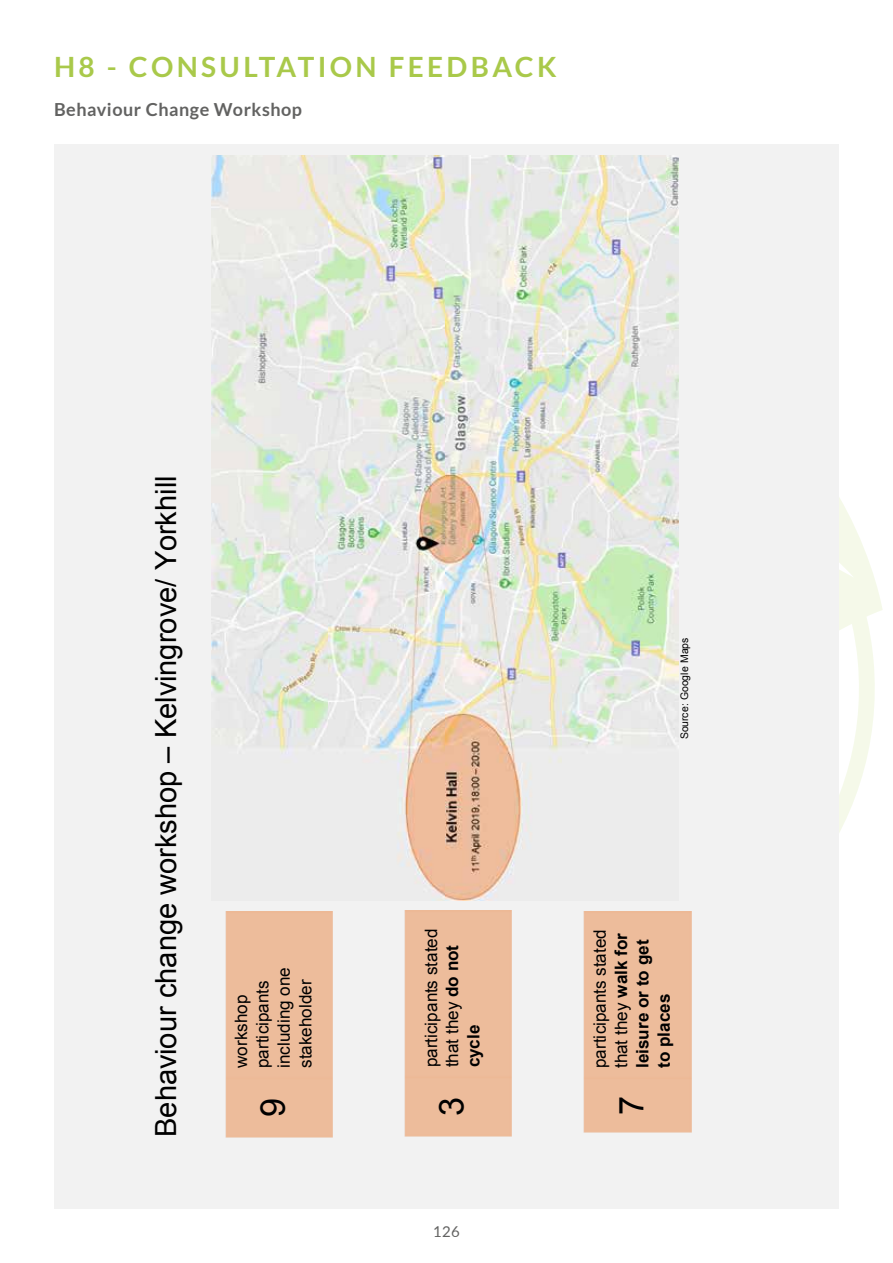
<style>
.page{position:relative;width:893px;height:1263px;background:#fff}
.page>*{position:absolute;margin:0;border:0;box-sizing:border-box;transform-origin:0 0}
.t1{font:34.2px "Arial";color:#000}
.t2{font:29.1px "Arial";color:#000}
.t3{font:700 27.9px "Lato";letter-spacing:.12em;color:#a9c94a}
.t4{font:700 18px "Lato";letter-spacing:.03em;color:#626261}
.t5{font:17.1px/21.5px "Arial";color:#000}
.t6{font:700 17.1px/21.5px "Arial";color:#000}
.t7{font:15px "Lato";color:#626261}
.t8{font:10.5px "Arial";letter-spacing:.01em;color:#000}
.s1{font-weight:700}
.s2{font-weight:400}
</style>
<div class="page">
<svg style="left:839px;top:497px;width:44px;height:336px"></svg>
<div style="left:54px;top:145px;width:785px;height:1064px;background:#f2f2f2"></div>
<div style="left:225px;top:911px;width:108px;height:226px;background:#edbc9b"></div>
<div style="left:404px;top:1078px;width:108px;height:59px;background:#edbc9b"></div>
<div style="left:404px;top:910px;width:108px;height:168px;background:#edbc9b"></div>
<img style="left:212px;top:156px;width:467px;height:744px">
<h3 class="t3" style="left:54px;top:50px;width:504px">H8 - CONSULTATION FEEDBACK</h3>
<p class="t4" style="left:54px;top:99px;width:250px">Behaviour Change Workshop</p>
<h2 class="t2" style="left:147px;top:1137px;width:662px;rotate:-90deg">Behaviour change workshop – Kelvingrove/ Yorkhill</h2>
<p class="t5" style="left:231px;top:1068px;width:102px;rotate:-90deg">workshop participants including one stakeholder</p>
<h1 class="t1" style="left:250px;top:1117px;width:21px;rotate:-90deg">9</h1>
<p class="t5" style="left:421px;top:1067px;width:140px;rotate:-90deg">participants stated that they <span class="s1">do not cycle</span></p>
<h1 class="t1" style="left:429px;top:1116px;width:21px;rotate:-90deg">3</h1>
<p class="t7" style="left:433px;top:1221px;width:28px">126</p>
<p class="t8" style="left:677px;top:739px;width:103px;rotate:-90deg">Source: Google Maps</p>
<p class="t6" style="left:590px;top:1068px;width:140px;rotate:-90deg"><span class="s2">participants stated that they</span> walk for leisure or to get to places</p>
<h1 class="t1" style="left:609px;top:1114px;width:21px;rotate:-90deg">7</h1>
</div>
